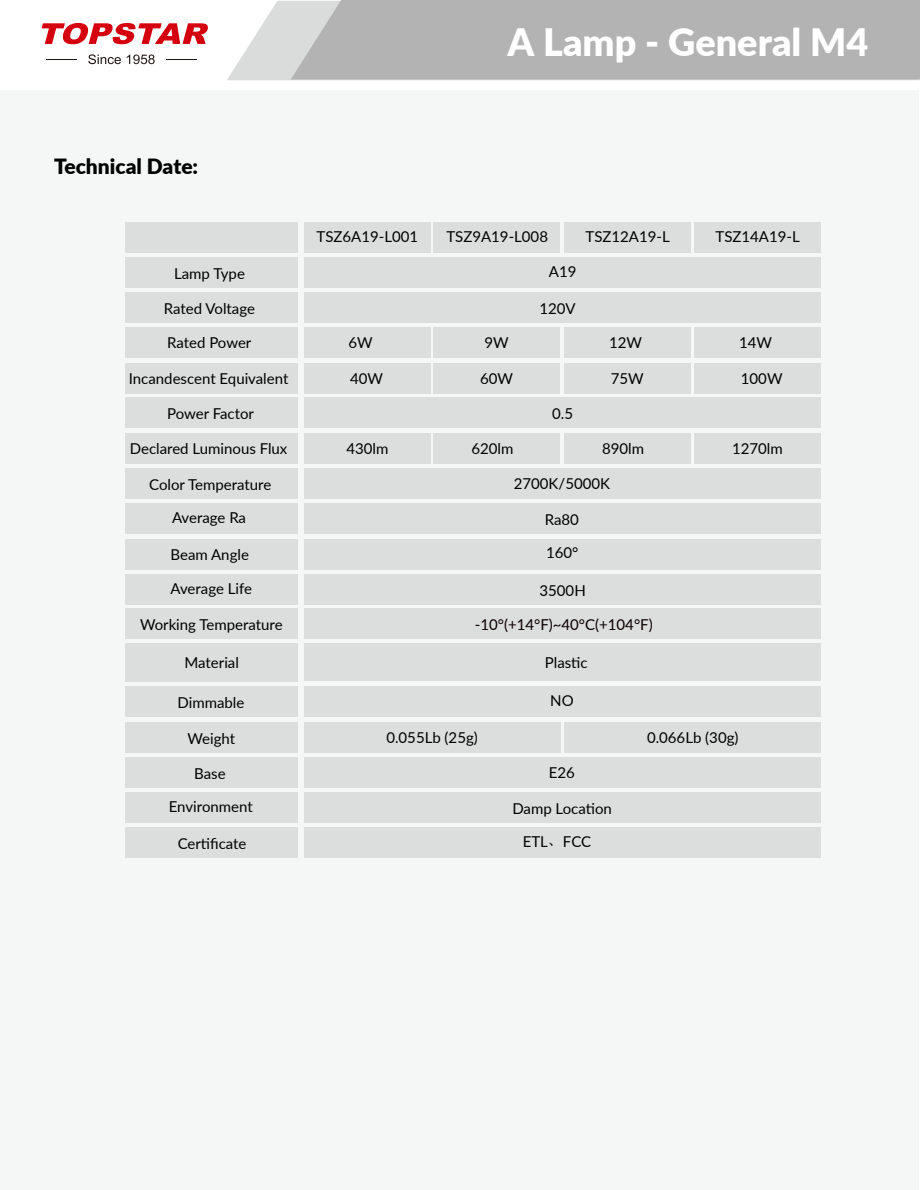
<style>
.page{position:relative;width:920px;height:1190px;background:#fff}
.page>*{position:absolute;margin:0;border:0;box-sizing:border-box;transform-origin:0 0}
.t1{font:900 37.8px "Lato";color:#fff}
.t2{font:900 21px "Lato";color:#000}
.t3{font:15px "Lato";color:#000}
.t4{font:15px "Lato";color:#0a0000}
.s1{font-family:"Adobe Song Std";font-weight:300}
</style>
<div class="page">
<div style="left:0;top:90px;width:918px;height:1099px;background:#f5f6f6"></div>
<div style="left:434px;top:328px;width:126px;height:30px;background:#dcdddd"></div>
<div style="left:434px;top:363px;width:126px;height:30px;background:#dcdddd"></div>
<div style="left:434px;top:433px;width:126px;height:30px;background:#dcdddd"></div>
<svg style="left:227px;top:1px;width:64px;height:79px;fill:#dadbdb"></svg>
<svg style="left:41px;top:23px;width:167px;height:21px"></svg>
<hr style="left:46px;top:59px;width:31px;height:1px;background:#231815">
<hr style="left:166px;top:59px;width:30px;height:1px;background:#231815">
<svg style="left:88px;top:54px;width:33px;height:10px"></svg>
<svg style="left:127px;top:54px;width:28px;height:10px"></svg>
<div style="left:125px;top:258px;width:173px;height:30px;background:#dcdddd"></div>
<div style="left:125px;top:293px;width:173px;height:30px;background:#dcdddd"></div>
<div style="left:125px;top:328px;width:173px;height:30px;background:#dcdddd"></div>
<div style="left:125px;top:363px;width:173px;height:30px;background:#dcdddd"></div>
<div style="left:125px;top:397px;width:173px;height:31px;background:#dcdddd"></div>
<div style="left:125px;top:433px;width:173px;height:30px;background:#dcdddd"></div>
<div style="left:125px;top:468px;width:173px;height:30px;background:#dcdddd"></div>
<div style="left:125px;top:503px;width:173px;height:31px;background:#dcdddd"></div>
<div style="left:125px;top:539px;width:173px;height:30px;background:#dcdddd"></div>
<div style="left:125px;top:574px;width:173px;height:30px;background:#dcdddd"></div>
<div style="left:304px;top:293px;width:516px;height:30px;background:#dcdddd"></div>
<div style="left:304px;top:328px;width:126px;height:30px;background:#dcdddd"></div>
<div style="left:304px;top:363px;width:126px;height:30px;background:#dcdddd"></div>
<div style="left:304px;top:433px;width:126px;height:30px;background:#dcdddd"></div>
<div style="left:304px;top:468px;width:516px;height:30px;background:#dcdddd"></div>
<div style="left:304px;top:503px;width:516px;height:31px;background:#dcdddd"></div>
<div style="left:304px;top:539px;width:516px;height:30px;background:#dcdddd"></div>
<div style="left:304px;top:574px;width:516px;height:30px;background:#dcdddd"></div>
<div style="left:291px;top:0;width:628px;height:80px;background:#b3b3b4"></div>
<div style="left:125px;top:608px;width:173px;height:30px;background:#dcdddd"></div>
<div style="left:125px;top:643px;width:173px;height:30px;background:#dcdddd"></div>
<div style="left:125px;top:644px;width:173px;height:37px;background:#dcdddd"></div>
<div style="left:125px;top:686px;width:173px;height:30px;background:#dcdddd"></div>
<div style="left:304px;top:608px;width:516px;height:30px;background:#dcdddd"></div>
<div style="left:304px;top:643px;width:516px;height:38px;background:#dcdddd"></div>
<div style="left:304px;top:686px;width:516px;height:30px;background:#dcdddd"></div>
<div style="left:125px;top:757px;width:173px;height:30px;background:#dcdddd"></div>
<div style="left:125px;top:792px;width:173px;height:31px;background:#dcdddd"></div>
<div style="left:125px;top:828px;width:173px;height:30px;background:#dcdddd"></div>
<div style="left:304px;top:757px;width:516px;height:30px;background:#dcdddd"></div>
<div style="left:304px;top:792px;width:516px;height:30px;background:#dcdddd"></div>
<div style="left:304px;top:828px;width:516px;height:30px;background:#dcdddd"></div>
<div style="left:125px;top:722px;width:173px;height:30px;background:#dcdddd"></div>
<div style="left:694px;top:328px;width:126px;height:30px;background:#dcdddd"></div>
<div style="left:694px;top:363px;width:126px;height:30px;background:#dcdddd"></div>
<div style="left:304px;top:397px;width:516px;height:31px;background:#dcdddd"></div>
<div style="left:694px;top:433px;width:126px;height:30px;background:#dcdddd"></div>
<div style="left:564px;top:328px;width:126px;height:30px;background:#dcdddd"></div>
<div style="left:564px;top:363px;width:126px;height:30px;background:#dcdddd"></div>
<div style="left:564px;top:433px;width:126px;height:30px;background:#dcdddd"></div>
<div style="left:304px;top:258px;width:516px;height:30px;background:#dcdddd"></div>
<div style="left:125px;top:222px;width:173px;height:30px;background:#dcdddd"></div>
<div style="left:434px;top:222px;width:126px;height:30px;background:#dcdddd"></div>
<div style="left:304px;top:222px;width:126px;height:30px;background:#dcdddd"></div>
<div style="left:694px;top:222px;width:126px;height:30px;background:#dcdddd"></div>
<div style="left:564px;top:222px;width:126px;height:30px;background:#dcdddd"></div>
<div style="left:304px;top:722px;width:256px;height:30px;background:#dcdddd"></div>
<div style="left:564px;top:722px;width:256px;height:30px;background:#dcdddd"></div>
<h1 class="t1" style="left:507px;top:14px;width:362px">A Lamp - General M4</h1>
<h2 class="t2" style="left:54px;top:151px;width:146px">Technical Date:</h2>
<p class="t3" style="left:174px;top:263px;width:72px">Lamp Type</p>
<p class="t3" style="left:164px;top:297px;width:93px">Rated Voltage</p>
<p class="t3" style="left:167px;top:331px;width:86px">Rated Power</p>
<p class="t3" style="left:129px;top:367px;width:161px">Incandescent Equivalent</p>
<p class="t3" style="left:167px;top:402px;width:88px">Power Factor</p>
<p class="t3" style="left:130px;top:438px;width:159px">Declared Luminous Flux</p>
<p class="t3" style="left:149px;top:473px;width:124px">Color Temperature</p>
<p class="t3" style="left:172px;top:507px;width:75px">Average Ra</p>
<p class="t3" style="left:170px;top:544px;width:80px">Beam Angle</p>
<p class="t3" style="left:170px;top:577px;width:83px">Average Life</p>
<p class="t3" style="left:140px;top:613px;width:144px">Working Temperature</p>
<p class="t3" style="left:184px;top:652px;width:56px">Material</p>
<p class="t3" style="left:177px;top:691px;width:68px">Dimmable</p>
<p class="t3" style="left:188px;top:727px;width:49px">Weight</p>
<p class="t3" style="left:194px;top:762px;width:33px">Base</p>
<p class="t3" style="left:169px;top:795px;width:85px">Environment</p>
<p class="t3" style="left:178px;top:832px;width:70px">Certificate</p>
<p class="t3" style="left:316px;top:226px;width:103px">TSZ6A19-L001</p>
<p class="t3" style="left:446px;top:226px;width:103px">TSZ9A19-L008</p>
<p class="t3" style="left:585px;top:226px;width:86px">TSZ12A19-L</p>
<p class="t3" style="left:715px;top:226px;width:86px">TSZ14A19-L</p>
<p class="t3" style="left:549px;top:261px;width:29px">A19</p>
<p class="t3" style="left:539px;top:297px;width:38px">120V</p>
<p class="t3" style="left:348px;top:332px;width:26px">6W</p>
<p class="t3" style="left:484px;top:332px;width:26px">9W</p>
<p class="t3" style="left:350px;top:367px;width:34px">40W</p>
<p class="t3" style="left:480px;top:367px;width:34px">60W</p>
<p class="t3" style="left:609px;top:332px;width:34px">12W</p>
<p class="t3" style="left:739px;top:332px;width:34px">14W</p>
<p class="t3" style="left:611px;top:367px;width:34px">75W</p>
<p class="t3" style="left:740px;top:367px;width:43px">100W</p>
<p class="t3" style="left:552px;top:402px;width:22px">0.5</p>
<p class="t3" style="left:346px;top:438px;width:43px">430lm</p>
<p class="t3" style="left:471px;top:438px;width:43px">620lm</p>
<p class="t3" style="left:602px;top:438px;width:43px">890lm</p>
<p class="t3" style="left:732px;top:438px;width:52px">1270lm</p>
<p class="t3" style="left:514px;top:473px;width:98px">2700K/5000K</p>
<p class="t3" style="left:544px;top:509px;width:36px">Ra80</p>
<p class="t3" style="left:546px;top:542px;width:34px">160°</p>
<p class="t3" style="left:539px;top:579px;width:48px">3500H</p>
<p class="t4" style="left:475px;top:613px;width:179px">-10°(+14°F)~40°C(+104°F)</p>
<p class="t3" style="left:545px;top:652px;width:44px">Plastic</p>
<p class="t3" style="left:550px;top:689px;width:25px">NO</p>
<p class="t3" style="left:386px;top:726px;width:93px">0.055Lb (25g)</p>
<p class="t3" style="left:647px;top:726px;width:93px">0.066Lb (30g)</p>
<p class="t3" style="left:549px;top:761px;width:28px">E26</p>
<p class="t3" style="left:512px;top:798px;width:101px">Damp Location</p>
<p class="t3" style="left:522px;top:831px;width:70px">ETL<span class="s1">、</span>FCC</p>
</div>
